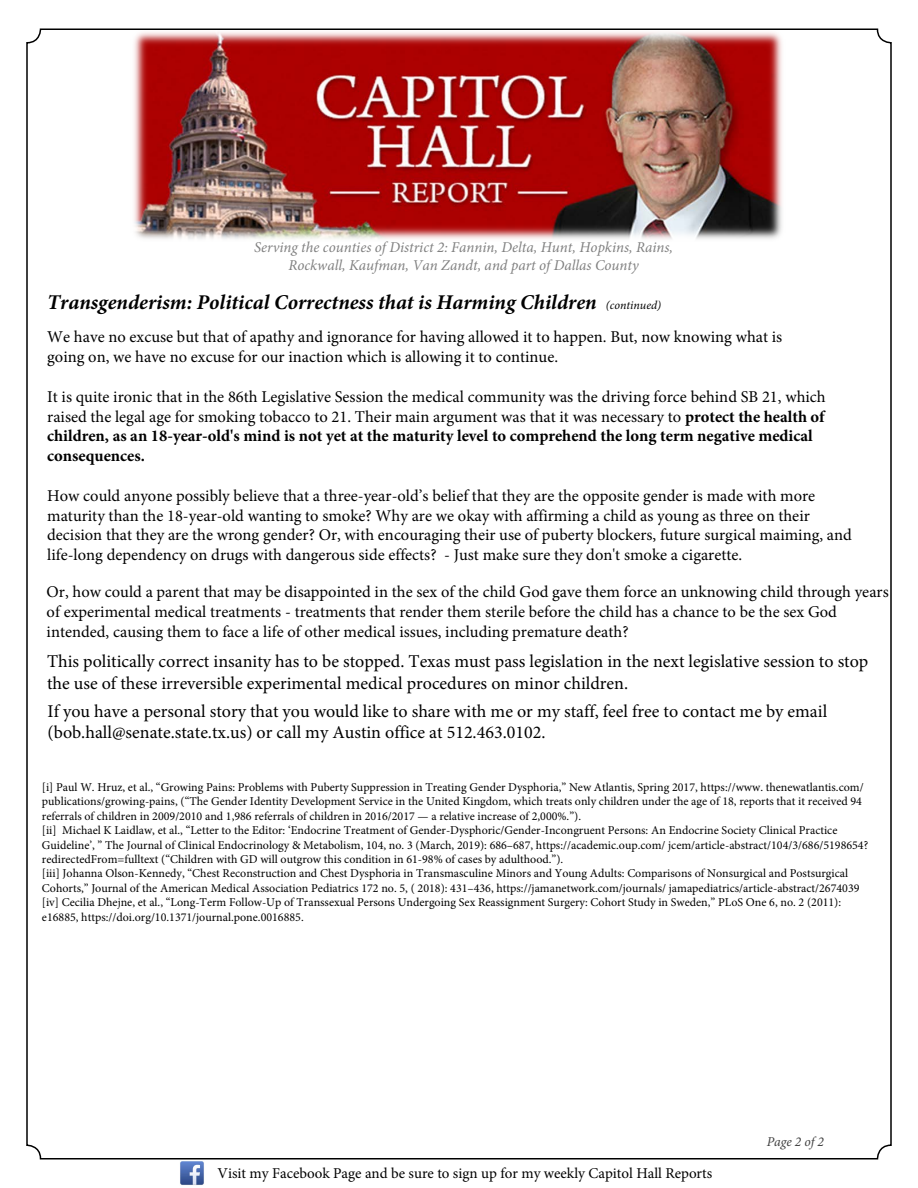
<style>
.page{position:relative;width:918px;height:1188px;background:#fff}
.page>*{position:absolute;margin:0;border:0;box-sizing:border-box;transform-origin:0 0}
.t1{font:italic 700 21px "Minion Pro";color:#000}
.t2{font:18px/21.6px "Minion Pro";color:#000}
.t3{font:16.5px/19.8px "Minion Pro";color:#000}
.t4{font:italic 15px "Minion Pro";color:#808080}
.t5{font:15px "Minion Pro";color:#000}
.t6{font:italic 13.5px "Minion Pro";color:#404040}
.t7{font:12px/14.4px "Minion Pro";color:#000}
.s1{font-weight:400;font-size:12px}
.s2{font-weight:700}
</style>
<div class="page">
<img style="left:131px;top:28px;width:654px;height:211px">
<img style="left:180px;top:1161px;width:24px;height:24px">
<p class="t4" style="left:254px;top:237px;width:420px">Serving the counties of District 2: Fannin, Delta, Hunt, Hopkins, Rains,</p>
<p class="t4" style="left:288px;top:255px;width:352px">Rockwall, Kaufman, Van Zandt, and part of Dallas County</p>
<h1 class="t1" style="left:47px;top:287px;width:616px">Transgenderism: Political Correctness that is Harming Children <span class="s1">(continued)</span></h1>
<h3 class="t3" style="left:47px;top:327px;width:737px">We have no excuse but that of apathy and ignorance for having allowed it to happen. But, now knowing what is going on, we have no excuse for our inaction which is allowing it to continue.</h3>
<p class="t3" style="left:47px;top:387px;width:780px">It is quite ironic that in the 86th Legislative Session the medical community was the driving force behind SB 21, which raised the legal age for smoking tobacco to 21. Their main argument was that it was necessary to <span class="s2">protect the health of children, as an 18-year-old's mind is not yet at the maturity level to comprehend the long term negative medical consequences.</span></p>
<p class="t3" style="left:47px;top:486px;width:806px">How could anyone possibly believe that a three-year-old’s belief that they are the opposite gender is made with more maturity than the 18-year-old wanting to smoke? Why are we okay with affirming a child as young as three on their decision that they are the wrong gender? Or, with encouraging their use of puberty blockers, future surgical maiming, and life-long dependency on drugs with dangerous side effects? - Just make sure they don't smoke a cigarette.</p>
<p class="t3" style="left:47px;top:582px;width:844px">Or, how could a parent that may be disappointed in the sex of the child God gave them force an unknowing child through years of experimental medical treatments - treatments that render them sterile before the child has a chance to be the sex God intended, causing them to face a life of other medical issues, including premature death?</p>
<h2 class="t2" style="left:47px;top:651px;width:823px">This politically correct insanity has to be stopped. Texas must pass legislation in the next legislative session to stop the use of these irreversible experimental medical procedures on minor children.</h2>
<h2 class="t2" style="left:48px;top:700px;width:781px">If you have a personal story that you would like to share with me or my staff, feel free to contact me by email (bob.hall@senate.state.tx.us) or call my Austin office at 512.463.0102.</h2>
<p class="t7" style="left:42px;top:780px;width:828px">[i] Paul W. Hruz, et al., “Growing Pains: Problems with Puberty Suppression in Treating Gender Dysphoria,” New Atlantis, Spring 2017, https://www. thenewatlantis.com/ publications/growing-pains, (“The Gender Identity Development Service in the United Kingdom, which treats only children under the age of 18, reports that it received 94 referrals of children in 2009/2010 and 1,986 referrals of children in 2016/2017 — a relative increase of 2,000%.”).<br>[ii] Michael K Laidlaw, et al., “Letter to the Editor: ‘Endocrine Treatment of Gender-Dysphoric/Gender-Incongruent Persons: An Endocrine Society Clinical Practice Guideline’, ” The Journal of Clinical Endocrinology &amp; Metabolism, 104, no. 3 (March, 2019): 686–687, https://academic.oup.com/ jcem/article-abstract/104/3/686/5198654? redirectedFrom=fulltext (“Children with GD will outgrow this condition in 61-98% of cases by adulthood.”).<br>[iii] Johanna Olson-Kennedy, “Chest Reconstruction and Chest Dysphoria in Transmasculine Minors and Young Adults: Comparisons of Nonsurgical and Postsurgical Cohorts,” Journal of the American Medical Association Pediatrics 172 no. 5, ( 2018): 431–436, https://jamanetwork.com/journals/ jamapediatrics/article-abstract/2674039 [iv] Cecilia Dhejne, et al., “Long-Term Follow-Up of Transsexual Persons Undergoing Sex Reassignment Surgery: Cohort Study in Sweden,” PLoS One 6, no. 2 (2011): e16885, https://doi.org/10.1371/journal.pone.0016885.</p>
<p class="t5" style="left:218px;top:1163px;width:496px">Visit my Facebook Page and be sure to sign up for my weekly Capitol Hall Reports</p>
<p class="t6" style="left:767px;top:1132px;width:59px">Page 2 of 2</p>
</div>
